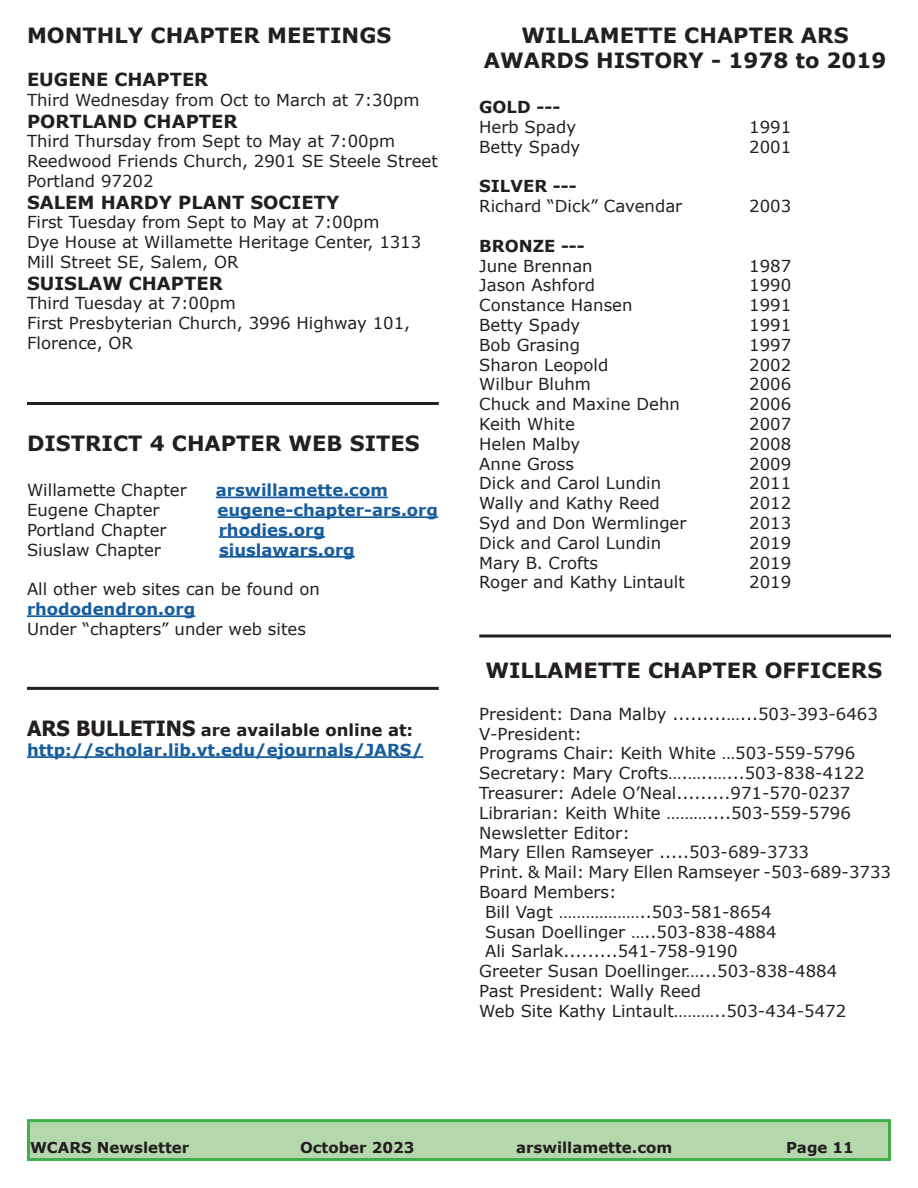
<style>
.page{position:relative;width:918px;height:1188px;background:#fff}
.page>*{position:absolute;margin:0;border:0;box-sizing:border-box;transform-origin:0 0}
.t1{font:700 21px/25.2px "Verdana";color:#231f20;text-align:center}
.t2{font:700 18px "Verdana";color:#231f20}
.t3{font:16.5px/19.8px "Verdana";color:#231f20}
.t4{font:700 16.5px "Verdana";color:#175d9e}
.t5{font:700 16.5px "Verdana";color:#231f20}
.t6{font:700 15px "Verdana";color:#231f20}
.s1{font-family:"Tahoma";font-size:21px}
</style>
<div class="page">
<div style="left:28px;top:1121px;width:862px;height:39px;background:#b5d7ac"></div>
<div style="left:27px;top:1119px;width:864px;height:42px;border:3px solid #40ae49"></div>
<hr style="left:27px;top:402px;width:412px;height:3px;background:#231f20">
<hr style="left:216px;top:497px;width:172px;height:1px;background:#175d9e">
<hr style="left:218px;top:516px;width:220px;height:2px;background:#175d9e">
<hr style="left:219px;top:536px;width:106px;height:2px;background:#175d9e">
<hr style="left:219px;top:556px;width:136px;height:2px;background:#175d9e">
<hr style="left:27px;top:615px;width:168px;height:2px;background:#175d9e">
<hr style="left:27px;top:687px;width:412px;height:3px;background:#231f20">
<hr style="left:27px;top:756px;width:396px;height:2px;background:#175d9e">
<svg style="left:479px;top:634px;width:412px;height:4px;background:#595657"></svg>
<p class="t1" style="left:27px;top:22px;width:366px">MONTHLY CHAPTER MEETINGS</p>
<p class="t2" style="left:27px;top:67px;width:183px">EUGENE CHAPTER</p>
<p class="t3" style="left:27px;top:90px;width:394px">Third Wednesday from Oct to March at 7:30pm</p>
<p class="t2" style="left:27px;top:108px;width:212px">PORTLAND CHAPTER</p>
<p class="t3" style="left:27px;top:131px;width:370px">Third Thursday from Sept to May at 7:00pm</p>
<p class="t3" style="left:27px;top:151px;width:412px">Reedwood Friends Church, 2901 SE Steele Street</p>
<p class="t3" style="left:27px;top:171px;width:128px">Portland 97202</p>
<p class="t2" style="left:27px;top:189px;width:314px">SALEM HARDY PLANT SOCIETY</p>
<p class="t3" style="left:27px;top:212px;width:354px">First Tuesday from Sept to May at 7:00pm</p>
<p class="t3" style="left:27px;top:232px;width:396px">Dye House at Willamette Heritage Center, 1313<br>Mill Street SE, Salem, OR</p>
<p class="t2" style="left:27px;top:270px;width:197px">SUISLAW CHAPTER</p>
<p class="t3" style="left:27px;top:293px;width:210px">Third Tuesday at 7:00pm</p>
<p class="t3" style="left:27px;top:313px;width:385px">First Presbyterian Church, 3996 Highway 101,</p>
<p class="t3" style="left:27px;top:333px;width:108px">Florence, OR</p>
<p class="t1" style="left:27px;top:431px;width:394px">DISTRICT 4 CHAPTER WEB SITES</p>
<p class="t3" style="left:27px;top:480px;width:161px">Willamette Chapter</p>
<p class="t4" style="left:216px;top:479px;width:173px">arswillamette.com</p>
<p class="t3" style="left:27px;top:500px;width:134px">Eugene Chapter</p>
<p class="t4" style="left:218px;top:498px;width:222px">eugene-chapter-ars.org</p>
<p class="t3" style="left:27px;top:520px;width:141px">Portland Chapter</p>
<p class="t4" style="left:219px;top:518px;width:108px">rhodies.org</p>
<p class="t3" style="left:27px;top:540px;width:136px">Siuslaw Chapter</p>
<p class="t4" style="left:219px;top:538px;width:137px">siuslawars.org</p>
<p class="t3" style="left:27px;top:579px;width:295px">All other web sites can be found on</p>
<p class="t4" style="left:27px;top:597px;width:170px">rhododendron.org</p>
<p class="t3" style="left:27px;top:619px;width:280px">Under “chapters” under web sites</p>
<p class="t5" style="left:27px;top:718px;width:388px"><span class="s1">ARS BULLETINS</span> are available online at:</p>
<p class="t4" style="left:27px;top:738px;width:398px">http://scholar.lib.vt.edu/ejournals/JARS/</p>
<p class="t1" style="left:484px;top:22px;width:404px">WILLAMETTE CHAPTER ARS<br>AWARDS HISTORY - 1978 to 2019</p>
<p class="t5" style="left:479px;top:96px;width:83px">GOLD ---</p>
<p class="t3" style="left:479px;top:117px;width:98px">Herb Spady</p>
<p class="t3" style="left:749px;top:117px;width:43px">1991</p>
<p class="t3" style="left:479px;top:137px;width:103px">Betty Spady</p>
<p class="t3" style="left:749px;top:137px;width:43px">2001</p>
<p class="t5" style="left:479px;top:175px;width:99px">SILVER ---</p>
<p class="t3" style="left:479px;top:196px;width:205px">Richard “Dick” Cavendar</p>
<p class="t3" style="left:749px;top:196px;width:43px">2003</p>
<p class="t5" style="left:479px;top:234px;width:107px">BRONZE ---</p>
<p class="t3" style="left:479px;top:256px;width:115px">June Brennan</p>
<p class="t3" style="left:749px;top:256px;width:43px">1987</p>
<p class="t3" style="left:479px;top:275px;width:117px">Jason Ashford</p>
<p class="t3" style="left:749px;top:275px;width:43px">1990</p>
<p class="t3" style="left:479px;top:295px;width:155px">Constance Hansen</p>
<p class="t3" style="left:749px;top:295px;width:43px">1991</p>
<p class="t3" style="left:479px;top:315px;width:103px">Betty Spady</p>
<p class="t3" style="left:749px;top:315px;width:43px">1991</p>
<p class="t3" style="left:479px;top:335px;width:102px">Bob Grasing</p>
<p class="t3" style="left:749px;top:335px;width:43px">1997</p>
<p class="t3" style="left:479px;top:355px;width:131px">Sharon Leopold</p>
<p class="t3" style="left:749px;top:355px;width:43px">2002</p>
<p class="t3" style="left:479px;top:374px;width:113px">Wilbur Bluhm</p>
<p class="t3" style="left:749px;top:374px;width:43px">2006</p>
<p class="t3" style="left:479px;top:394px;width:202px">Chuck and Maxine Dehn</p>
<p class="t3" style="left:749px;top:394px;width:43px">2006</p>
<p class="t3" style="left:479px;top:414px;width:97px">Keith White</p>
<p class="t3" style="left:749px;top:414px;width:43px">2007</p>
<p class="t3" style="left:479px;top:434px;width:103px">Helen Malby</p>
<p class="t3" style="left:749px;top:434px;width:43px">2008</p>
<p class="t3" style="left:479px;top:454px;width:96px">Anne Gross</p>
<p class="t3" style="left:749px;top:454px;width:43px">2009</p>
<p class="t3" style="left:479px;top:473px;width:184px">Dick and Carol Lundin</p>
<p class="t3" style="left:749px;top:473px;width:43px">2011</p>
<p class="t3" style="left:479px;top:493px;width:182px">Wally and Kathy Reed</p>
<p class="t3" style="left:749px;top:493px;width:43px">2012</p>
<p class="t3" style="left:479px;top:513px;width:209px">Syd and Don Wermlinger</p>
<p class="t3" style="left:749px;top:513px;width:43px">2013</p>
<p class="t3" style="left:479px;top:533px;width:184px">Dick and Carol Lundin</p>
<p class="t3" style="left:749px;top:533px;width:43px">2019</p>
<p class="t3" style="left:479px;top:553px;width:120px">Mary B. Crofts</p>
<p class="t3" style="left:749px;top:553px;width:43px">2019</p>
<p class="t3" style="left:479px;top:572px;width:207px">Roger and Kathy Lintault</p>
<p class="t3" style="left:749px;top:572px;width:43px">2019</p>
<p class="t1" style="left:485px;top:658px;width:398px">WILLAMETTE CHAPTER OFFICERS</p>
<p class="t3" style="left:479px;top:704px;width:400px">President: Dana Malby .........…...503-393-6463</p>
<p class="t3" style="left:479px;top:724px;width:104px">V-President:</p>
<p class="t3" style="left:479px;top:743px;width:377px">Programs Chair: Keith White …503-559-5796</p>
<p class="t3" style="left:479px;top:763px;width:387px">Secretary: Mary Crofts….…..…...503-838-4122</p>
<p class="t3" style="left:479px;top:783px;width:373px">Treasurer: Adele O’Neal.........971-570-0237</p>
<p class="t3" style="left:479px;top:803px;width:373px">Librarian: Keith White ………....503-559-5796</p>
<p class="t3" style="left:479px;top:823px;width:152px">Newsletter Editor:</p>
<p class="t3" style="left:479px;top:842px;width:331px">Mary Ellen Ramseyer .....503-689-3733</p>
<p class="t3" style="left:479px;top:862px;width:413px">Print. &amp; Mail: Mary Ellen Ramseyer -503-689-3733</p>
<p class="t3" style="left:479px;top:882px;width:139px">Board Members:</p>
<p class="t3" style="left:485px;top:902px;width:288px">Bill Vagt ………………..503-581-8654</p>
<p class="t3" style="left:485px;top:922px;width:293px">Susan Doellinger …..503-838-4884</p>
<p class="t3" style="left:485px;top:941px;width:254px">Ali Sarlak.........541-758-9190</p>
<p class="t3" style="left:479px;top:961px;width:359px">Greeter Susan Doellinger…...503-838-4884</p>
<p class="t3" style="left:479px;top:981px;width:223px">Past President: Wally Reed</p>
<p class="t3" style="left:479px;top:1001px;width:369px">Web Site Kathy Lintault………..503-434-5472</p>
<p class="t6" style="left:30px;top:1137px;width:161px">WCARS Newsletter</p>
<p class="t6" style="left:300px;top:1137px;width:116px">October 2023</p>
<p class="t6" style="left:516px;top:1137px;width:158px">arswillamette.com</p>
<p class="t6" style="left:786px;top:1137px;width:69px">Page 11</p>
</div>
